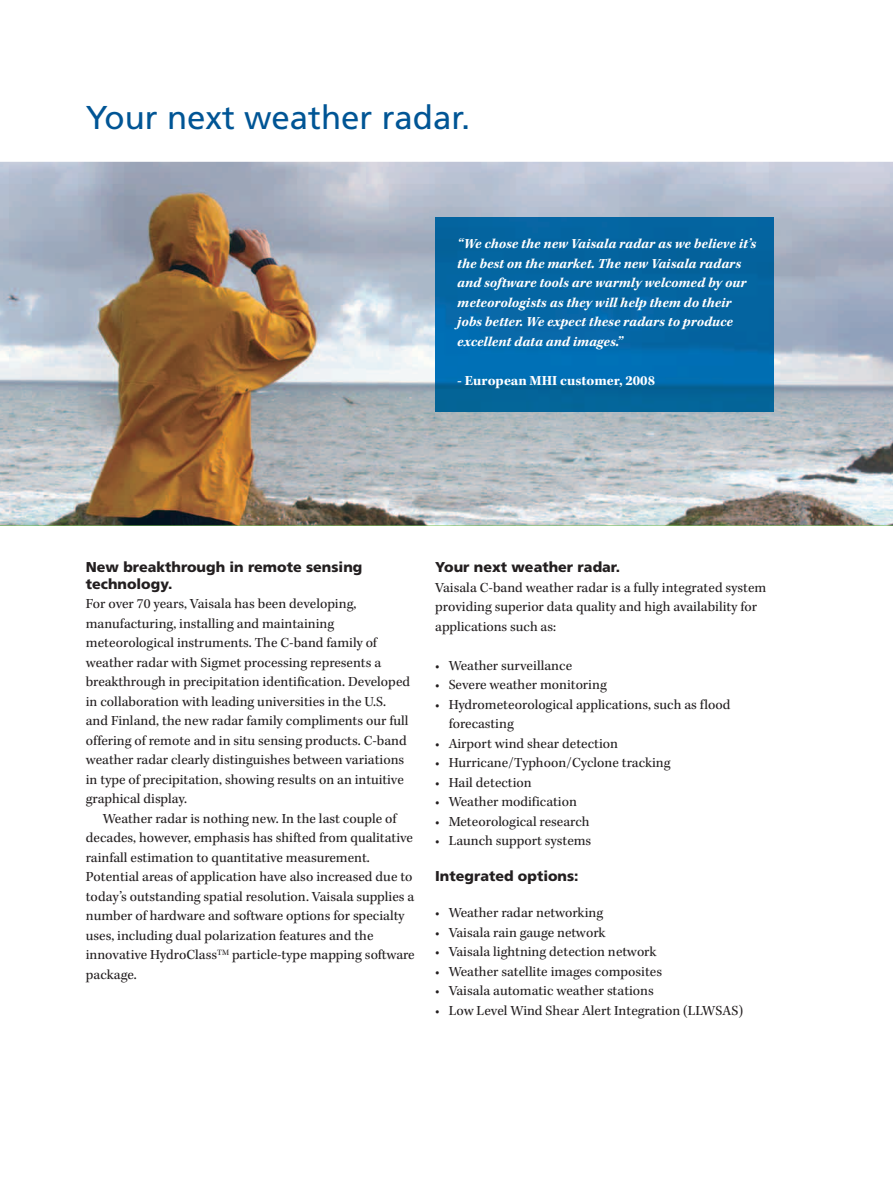
<style>
.page{position:relative;width:893px;height:1190px;background:#fff}
.page>*{position:absolute;margin:0;border:0;box-sizing:border-box;transform-origin:0 0}
.t1{font:33px "Frutiger LT Std";color:#005595}
.t2{font:14.25px/19.5px "Kepler Std";color:#231f20}
.t3{font:italic 700 14.25px/19.5px "Kepler Std";color:#fff}
.t4{font:900 14.25px/16.5px "Frutiger LT Std";color:#231f20}
.t5{font:700 14.25px "Kepler Std";color:#fff}
</style>
<div class="page">
<img style="left:0;top:162px;width:893px;height:363px">
<img style="left:435px;top:217px;width:339px;height:194px">
<h1 class="t1" style="left:86px;top:98px;width:386px">Your next weather radar.</h1>
<p class="t3" style="left:457px;top:235px;width:300px">“We chose the new Vaisala radar as we believe it’s the best on the market. The new Vaisala radars and software tools are warmly welcomed by our meteorologists as they will help them do their jobs better. We expect these radars to produce excellent data and images.”</p>
<p class="t5" style="left:457px;top:374px;width:199px">- European MHI customer, 2008</p>
<p class="t4" style="left:86px;top:559px;width:278px">New breakthrough in remote sensing technology.</p>
<p class="t2" style="left:86px;top:595px;width:326px">For over 70 years, Vaisala has been developing, manufacturing, installing and maintaining meteorological instruments. The C-band family of weather radar with Sigmet processing represents a breakthrough in precipitation identification. Developed in collaboration with leading universities in the U.S. and Finland, the new radar family compliments our full offering of remote and in situ sensing products. C-band weather radar clearly distinguishes between variations in type of precipitation, showing results on an intuitive graphical display.</p>
<p class="t2" style="left:86px;top:809px;width:330px;text-indent:17px">Weather radar is nothing new. In the last couple of decades, however, emphasis has shifted from qualitative rainfall estimation to quantitative measurement.<br>Potential areas of application have also increased due to today’s outstanding spatial resolution. Vaisala supplies a number of hardware and software options for specialty uses, including dual polarization features and the innovative HydroClass<sup>TM</sup> particle-type mapping software package.</p>
<p class="t4" style="left:435px;top:559px;width:187px">Your next weather radar.</p>
<p class="t2" style="left:435px;top:578px;width:332px">Vaisala C-band weather radar is a fully integrated system providing superior data quality and high availability for applications such as:</p>
<p class="t2" style="left:435px;top:656px;width:139px">• Weather surveillance</p>
<p class="t2" style="left:435px;top:676px;width:173px">• Severe weather monitoring</p>
<p class="t2" style="left:448px;top:695px;width:283px;text-indent:-14px">• Hydrometeorological applications, such as flood forecasting</p>
<p class="t2" style="left:435px;top:734px;width:184px">• Airport wind shear detection</p>
<p class="t2" style="left:435px;top:754px;width:237px">• Hurricane/Typhoon/Cyclone tracking</p>
<p class="t2" style="left:435px;top:773px;width:98px">• Hail detection</p>
<p class="t2" style="left:435px;top:793px;width:143px">• Weather modification</p>
<p class="t2" style="left:435px;top:812px;width:156px">• Meteorological research</p>
<p class="t2" style="left:435px;top:832px;width:158px">• Launch support systems</p>
<p class="t4" style="left:435px;top:868px;width:145px">Integrated options:</p>
<p class="t2" style="left:435px;top:904px;width:169px">• Weather radar networking</p>
<p class="t2" style="left:435px;top:923px;width:172px">• Vaisala rain gauge network</p>
<p class="t2" style="left:435px;top:943px;width:223px">• Vaisala lightning detection network</p>
<p class="t2" style="left:435px;top:962px;width:228px">• Weather satellite images composites</p>
<p class="t2" style="left:435px;top:982px;width:220px">• Vaisala automatic weather stations</p>
<p class="t2" style="left:435px;top:1001px;width:309px">• Low Level Wind Shear Alert Integration (LLWSAS)</p>
</div>
